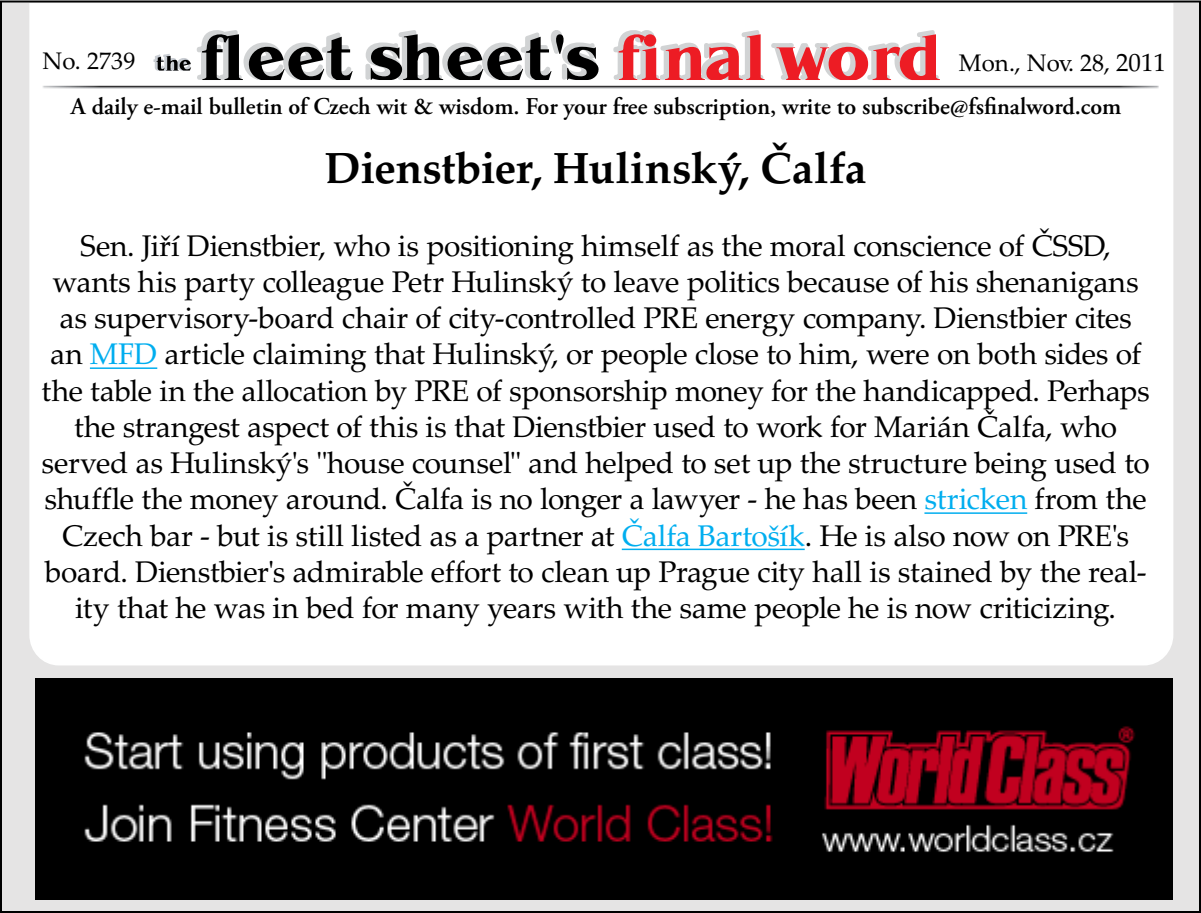
<style>
.page{position:relative;width:1201px;height:913px;background:#fff}
.page>*{position:absolute;margin:0;border:0;box-sizing:border-box;transform-origin:0 0}
.t1{font:700 43.6px "Palatino LTCE";color:#000}
.t2{font:29.8px/36.2px "Palatino LTCE";letter-spacing:-.01em;color:#000;text-align:center}
.t3{font:600 24px "Adobe Garamond Pro";color:#000}
.t4{font:24px "Palatino LTCE";color:#000}
.s1{font-size:25px}
.s2{color:#00aeef}
</style>
<div class="page">
<div style="left:1px;top:1px;width:1198px;height:910px;background:#e5e4e4"></div>
<div style="left:28px;top:1px;width:1146px;height:665px;background:#fff"></div>
<img style="left:40px;top:83px;width:1120px;height:7px">
<svg style="left:153px;top:30px;width:446px;height:50px;background:#a3a3a4"></svg>
<svg style="left:611px;top:30px;width:328px;height:50px;background:#eda0a3"></svg>
<img style="left:36px;top:678px;width:1136px;height:220px">
<hr style="left:90px;top:367px;width:67px;height:2px;background:#00aeef">
<hr style="left:924px;top:512px;width:103px;height:1px;background:#00aeef">
<hr style="left:621px;top:548px;width:183px;height:2px;background:#00aeef">
<p class="t4" style="left:42px;top:47px;width:94px">No. 2739</p>
<p class="t4" style="left:958px;top:49px;width:208px">Mon., Nov. 28, <span class="s1">2011</span></p>
<p class="t3" style="left:71px;top:93px;width:1051px">A daily e-mail bulletin of Czech wit &amp; wisdom. For your free subscription, write to subscribe@fsfinalword.com</p>
<h1 class="t1" style="left:324px;top:142px;width:543px">Dienstbier, Hulinský, Čalfa</h1>
<p class="t2" style="left:42px;top:228px;width:1109px">Sen. Jiří Dienstbier, who is positioning himself as the moral conscience of ČSSD, wants his party colleague Petr Hulinský to leave politics because of his shenanigans as supervisory-board chair of city-controlled PRE energy company. Dienstbier cites an <span class="s2">MFD</span> article claiming that Hulinský, or people close to him, were on both sides of the table in the allocation by PRE of sponsorship money for the handicapped. Perhaps the strangest aspect of this is that Dienstbier used to work for Marián Čalfa, who served as Hulinský's "house counsel" and helped to set up the structure being used to shuffle the money around. Čalfa is no longer a lawyer - he has been <span class="s2">stricken</span> from the Czech bar - but is still listed as a partner at <span class="s2">Čalfa Bartošík</span>. He is also now on PRE's board. Dienstbier's admirable effort to clean up Prague city hall is stained by the real&shy;ity that he was in bed for many years with the same people he is now criticizing.</p>
</div>
